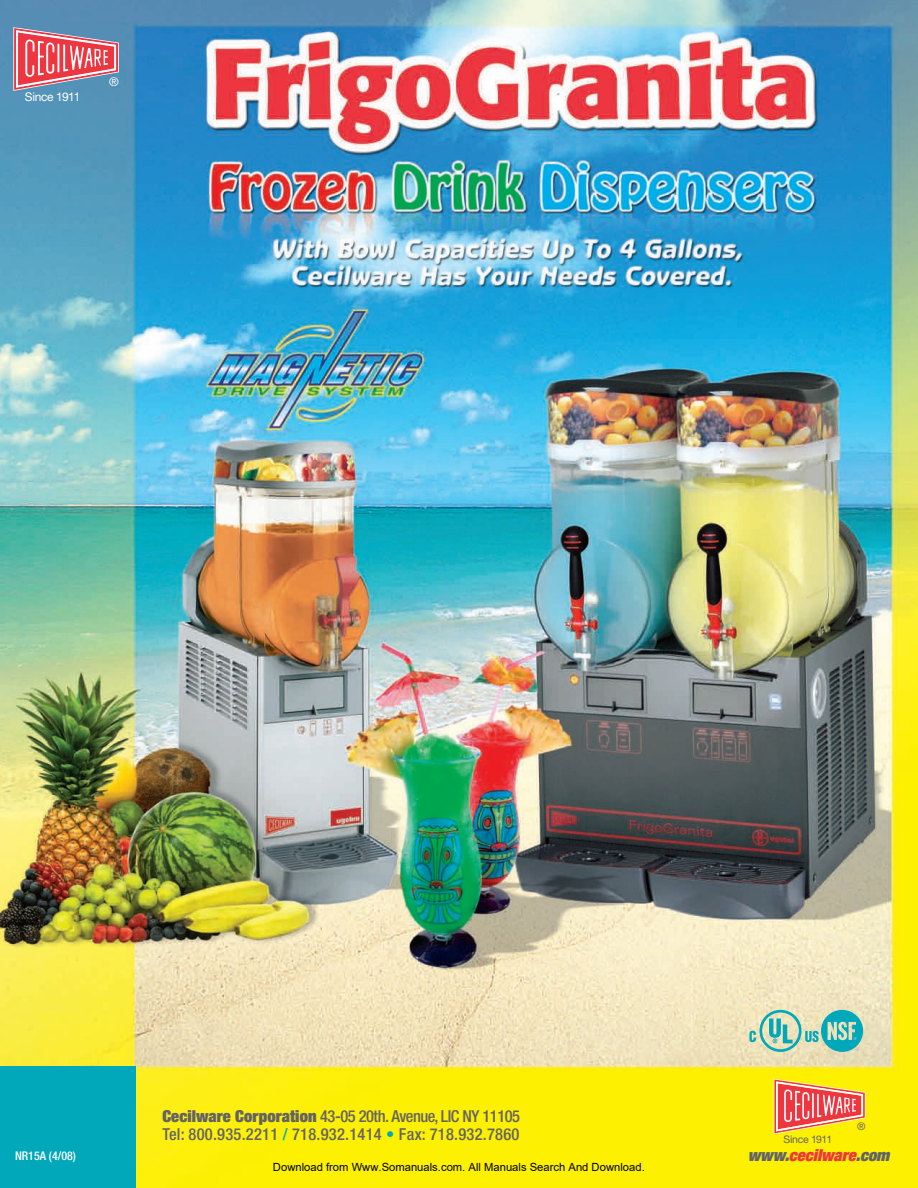
<style>
.page{position:relative;width:918px;height:1188px;background:#fff}
.page>*{position:absolute;margin:0;border:0;box-sizing:border-box;transform-origin:0 0}
.t1{font:500 condensed 16.5px/18px "Helvetica Neue LT Std";letter-spacing:.015em;color:#636366}
.t2{font:italic 900 condensed 16.5px "Helvetica Neue LT Std";color:#ee3640}
.t3{font:500 condensed 12px "Helvetica Neue LT Std";color:#fff}
.t4{font:12px "Helvetica Neue LT Std";letter-spacing:-.03em;color:#fff}
.t5{font:11.25px "Arial";color:#000}
.t6{font:10.5px "Helvetica Neue LT Std";letter-spacing:-.03em;color:#636366}
.s1{font-weight:900}
.s2{color:#00a8b9}
.s3{color:#636366}
</style>
<div class="page">
<img style="left:0;top:0;width:918px;height:1188px">
<div style="left:0;top:1066px;width:135px;height:122px;background:#00a8b9"></div>
<svg style="left:13px;top:27px;width:106px;height:64px;background:#c67c8b"></svg>
<svg style="left:749px;top:1031px;width:7px;height:11px"></svg>
<svg style="left:805px;top:1010px;width:58px;height:42px;background:#7bc5b9"></svg>
<div style="left:759px;top:1010px;width:43px;height:42px;border:3px solid #00a8b9;border-radius:50%"></div>
<svg style="left:769px;top:1019px;width:24px;height:24px"></svg>
<svg style="left:774px;top:1079px;width:91px;height:55px;background:#f59559"></svg>
<p class="t4" style="left:25px;top:92px;width:57px">Since 1911</p>
<p class="t4" style="left:109px;top:77px;width:11px">®</p>
<p class="t3" style="left:15px;top:1151px;width:63px">NR15A (4/08)</p>
<p class="t1" style="left:162px;top:1108px;width:359px"><span class="s1">Cecilware Corporation</span> 43-05 20th. Avenue, LIC NY 11105<br>Tel: 800.935.2211 <span class="s2">/</span> 718.932.1414 <span class="s2">•</span> Fax: 718.932.7860</p>
<p class="t5" style="left:273px;top:1160px;width:373px">Download from Www.Somanuals.com. All Manuals Search And Download.</p>
<p class="t6" style="left:784px;top:1136px;width:50px">Since 1911</p>
<p class="t6" style="left:857px;top:1122px;width:10px">®</p>
<p class="t2" style="left:748px;top:1149px;width:143px"><span class="s3">www.</span>cecilware<span class="s3">.com</span></p>
</div>
